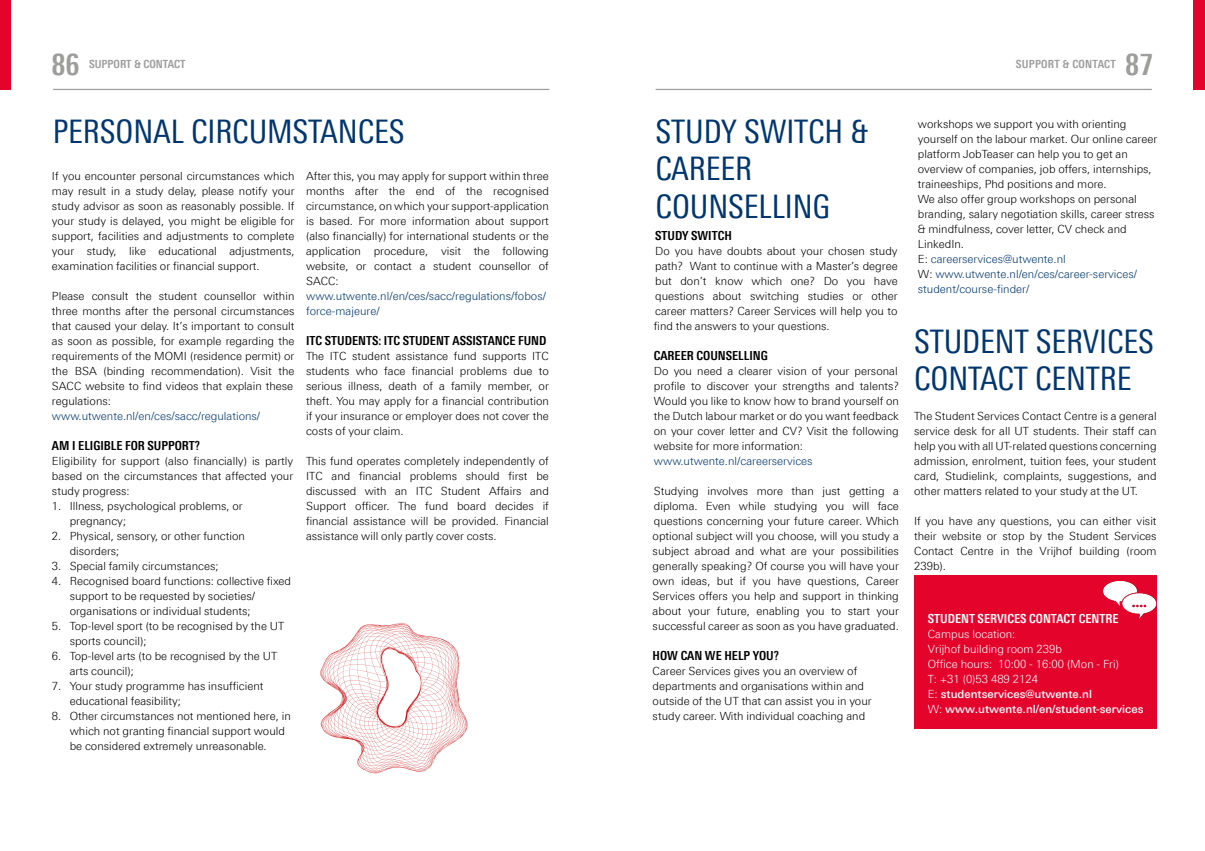
<style>
.page{position:relative;width:1205px;height:851px;background:#fff}
.page>*{position:absolute;margin:0;border:0;box-sizing:border-box;transform-origin:0 0}
.t1{font:32.5px/37.5px "Linotype Univers 420 Cn";letter-spacing:-.005em;color:#00366f}
.t2{font:700 30px "Linotype Univers 620 Cn";color:#9d9d9c}
.t3{font:700 12.5px "Linotype Univers 620 Cn";color:#000}
.t4{font:700 12.5px "Linotype Univers 620 Cn";color:#fff}
.t5{font:300 11.25px/15px "Linotype Univers 330";color:#000;text-align:justify}
.t6{font:300 11.25px/15px "Linotype Univers 330";color:#00366f}
.t7{font:300 11.25px/15px "Linotype Univers 330";color:#fff}
.t8{font:500 11.25px/15px "Linotype Univers 530";color:#fff}
.t9{font:700 11.25px "Linotype Univers 620 Cn";color:#9d9d9c}
.t10{font:700 11.25px "Linotype Univers 620 Cn";letter-spacing:.02em;color:#9d9d9c}
.s1{color:#00366f}
.s2{font-family:"Linotype Univers 330";font-weight:300}
</style>
<div class="page">
<svg style="left:320px;top:623px;width:148px;height:150px"></svg>
<hr style="left:656px;top:89px;width:496px;height:1px;background:#9d9d9c">
<div style="left:0;top:0;width:11px;height:90px;background:#e4032b"></div>
<div style="left:1192px;top:0;width:13px;height:90px;background:#e4032b"></div>
<hr style="left:53px;top:89px;width:496px;height:1px;background:#9d9d9c">
<div style="left:914px;top:575px;width:243px;height:153px;background:#e4032b"></div>
<img style="left:1102px;top:581px;width:55px;height:37px">
<h2 class="t2" style="left:51px;top:47px;width:30px">86</h2>
<h2 class="t2" style="left:1125px;top:47px;width:30px">87</h2>
<p class="t9" style="left:89px;top:57px;width:98px">SUPPORT &amp; CONTACT</p>
<p class="t10" style="left:1016px;top:57px;width:102px">SUPPORT &amp; CONTACT</p>
<h1 class="t1" style="left:53px;top:112px;width:353px">PERSONAL CIRCUMSTANCES</h1>
<p class="t5" style="left:52px;top:168px;width:244px">If you encounter personal circumstances which may result in a study delay, please notify your study advisor as soon as reasonably possible. If your study is delayed, you might be eligible for support, facilities and adjustments to complete your study, like educational adjustments, examination facilities or financial support.</p>
<p class="t5" style="left:52px;top:288px;width:244px">Please consult the student counsellor within three months after the personal circumstances that caused your delay. It’s important to consult as soon as possible, for example regarding the requirements of the MOMI (residence permit) or the BSA (binding recommendation). Visit the SACC website to find videos that explain these regulations:</p>
<p class="t6" style="left:52px;top:408px;width:210px">www.utwente.nl/en/ces/sacc/regulations/</p>
<p class="t3" style="left:52px;top:438px;width:150px">AM I ELIGIBLE FOR SUPPORT?</p>
<p class="t5" style="left:52px;top:453px;width:243px">Eligibility for support (also financially) is partly based on the circumstances that affected your study progress:</p>
<p class="t5" style="left:70px;top:498px;width:174px;text-indent:-18px">1. Illness, psychological problems, or pregnancy;</p>
<p class="t5" style="left:70px;top:528px;width:177px;text-indent:-18px">2. Physical, sensory, or other function disorders;</p>
<p class="t5" style="left:52px;top:558px;width:168px">3. Special family circumstances;</p>
<p class="t5" style="left:70px;top:573px;width:223px;text-align:left;text-indent:-18px">4. Recognised board functions: collective fixed support to be requested by societies/ organisations or individual students;</p>
<p class="t5" style="left:70px;top:618px;width:216px;text-indent:-18px">5. Top-level sport (to be recognised by the UT sports council);</p>
<p class="t5" style="left:70px;top:648px;width:209px;text-indent:-18px">6. Top-level arts (to be recognised by the UT arts council);</p>
<p class="t5" style="left:70px;top:678px;width:195px;text-indent:-18px">7. Your study programme has insufficient educational feasibility;</p>
<p class="t5" style="left:70px;top:708px;width:223px;text-align:left;text-indent:-18px">8. Other circumstances not mentioned here, in which not granting financial support would be considered extremely unreasonable.</p>
<p class="t5" style="left:306px;top:168px;width:244px">After this, you may apply for support within three months after the end of the recognised circumstance, on which your support-application is based. For more information about support (also financially) for international students or the application procedure, visit the following website, or contact a student counsellor of SACC:</p>
<p class="t6" style="left:306px;top:288px;width:241px">www.utwente.nl/en/ces/sacc/regulations/fobos/ force-majeure/</p>
<p class="t3" style="left:306px;top:333px;width:242px">ITC STUDENTS: ITC STUDENT ASSISTANCE FUND</p>
<p class="t5" style="left:306px;top:348px;width:244px">The ITC student assistance fund supports ITC students who face financial problems due to serious illness, death of a family member, or theft. You may apply for a financial contribution if your insurance or employer does not cover the costs of your claim.</p>
<p class="t5" style="left:306px;top:453px;width:244px">This fund operates completely independently of ITC and financial problems should first be discussed with an ITC Student Affairs and Support officer. The fund board decides if financial assistance will be provided. Financial assistance will only partly cover costs.</p>
<h1 class="t1" style="left:656px;top:112px;width:214px">STUDY SWITCH &amp;<br>CAREER<br>COUNSELLING</h1>
<p class="t3" style="left:655px;top:228px;width:78px">STUDY SWITCH</p>
<p class="t5" style="left:654px;top:243px;width:245px">Do you have doubts about your chosen study path? Want to continue with a Master’s degree but don’t know which one? Do you have questions about switching studies or other career matters? Career Services will help you to find the answers to your questions.</p>
<p class="t3" style="left:654px;top:348px;width:115px">CAREER COUNSELLING</p>
<p class="t5" style="left:654px;top:363px;width:247px">Do you need a clearer vision of your personal profile to discover your strengths and talents?<br>Would you like to know how to brand yourself on the Dutch labour market or do you want feedback on your cover letter and CV? Visit the following website for more information:</p>
<p class="t6" style="left:654px;top:453px;width:160px">www.utwente.nl/careerservices</p>
<p class="t5" style="left:653px;top:483px;width:248px">Studying involves more than just getting a diploma. Even while studying you will face questions concerning your future career. Which optional subject will you choose, will you study a subject abroad and what are your possibilities generally speaking? Of course you will have your own ideas, but if you have questions, Career Services offers you help and support in thinking about your future, enabling you to start your successful career as soon as you have graduated.</p>
<p class="t3" style="left:652px;top:648px;width:128px">HOW CAN WE HELP YOU?</p>
<p class="t5" style="left:652px;top:663px;width:220px;text-align:left">Career Services gives you an overview of departments and organisations within and outside of the UT that can assist you in your study career. With individual coaching and</p>
<p class="t5" style="left:918px;top:116px;width:241px;text-align:left">workshops we support you with orienting yourself on the labour market. Our online career platform JobTeaser can help you to get an overview of companies, job offers, internships, traineeships, Phd positions and more.<br>We also offer group workshops on personal branding, salary negotiation skills, career stress &amp; mindfulness, cover letter, CV check and LinkedIn.<br>E: <span class="s1">careerservices@utwente.nl<br></span>W: <span class="s1">www.utwente.nl/en/ces/career-services/ student/course-finder/</span></p>
<h1 class="t1" style="left:914px;top:322px;width:241px">STUDENT SERVICES<br>CONTACT CENTRE</h1>
<p class="t5" style="left:914px;top:408px;width:244px">The Student Services Contact Centre is a general service desk for all UT students. Their staff can help you with all UT-related questions concerning admission, enrolment, tuition fees, your student card, Studielink, complaints, suggestions, and other matters related to your study at the UT.</p>
<p class="t5" style="left:914px;top:513px;width:244px">If you have any questions, you can either visit their website or stop by the Student Services Contact Centre in the Vrijhof building (room 239b).</p>
<p class="t4" style="left:928px;top:611px;width:192px">STUDENT SERVICES CONTACT CENTRE</p>
<p class="t7" style="left:928px;top:626px;width:193px">Campus location:<br>Vrijhof building room 239b<br>Office hours: 10:00 - 16:00 (Mon - Fri)<br>T: +31 (0)53 489 2124</p>
<p class="t8" style="left:928px;top:686px;width:217px"><span class="s2">E:</span> studentservices@utwente.nl<br><span class="s2">W:</span> www.utwente.nl/en/student-services</p>
</div>
